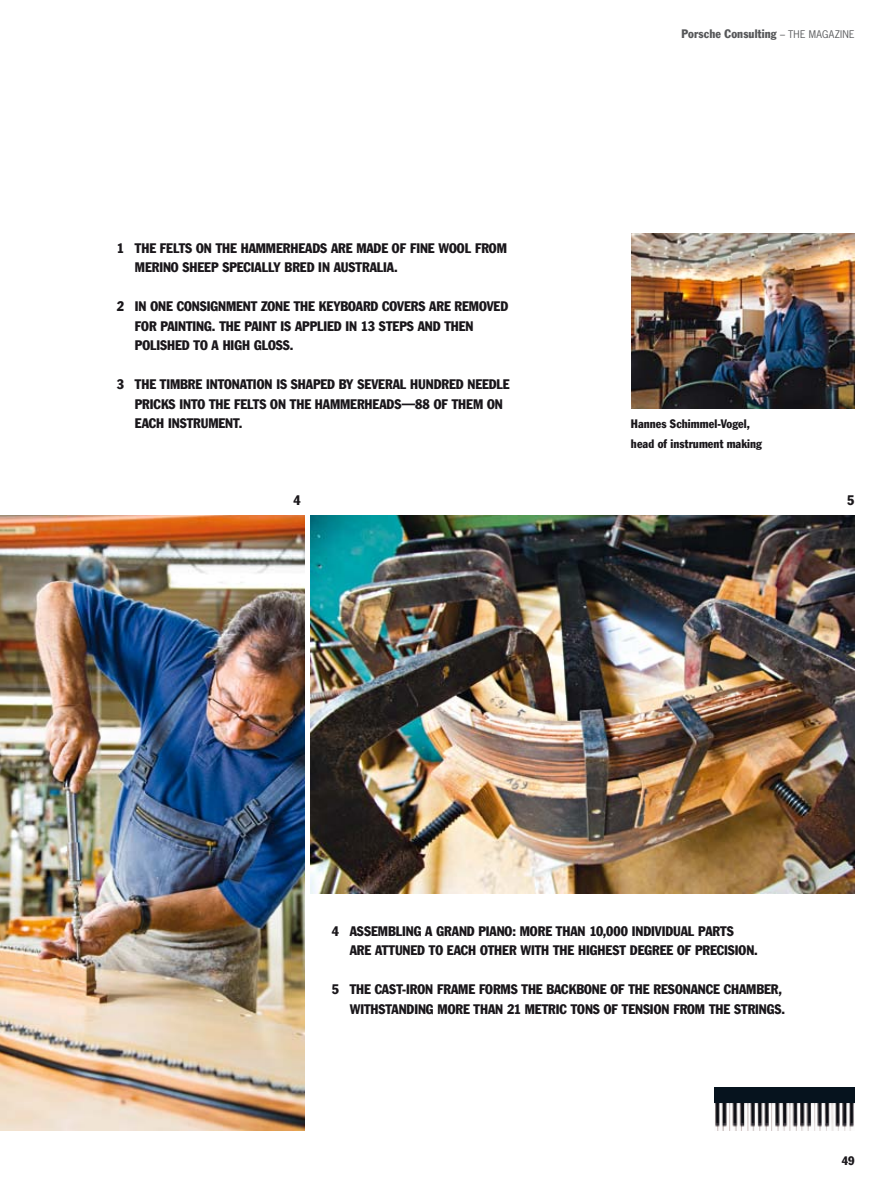
<style>
.page{position:relative;width:893px;height:1191px;background:#fff}
.page>*{position:absolute;margin:0;border:0;box-sizing:border-box;transform-origin:0 0}
.t1{font:condensed 13.5px/19.5px "Porsche Franklin Gothic";color:#1a171b}
.t2{font:condensed 12px/19.5px "Porsche Franklin Gothic";letter-spacing:.005em;color:#1a171b}
.t3{font:condensed 12px "Porsche Franklin Gothic";letter-spacing:.01em;color:#57585a}
.s1{font-family:"Porsche News Gothic";font-stretch:normal;font-size:9.9px}
</style>
<div class="page">
<img style="left:714px;top:1102px;width:141px;height:28px">
<div style="left:714px;top:1087px;width:141px;height:15px;background:#06131e"></div>
<img style="left:0;top:515px;width:304px;height:615px">
<img style="left:310px;top:515px;width:545px;height:379px">
<img style="left:631px;top:233px;width:224px;height:176px">
<p class="t1" style="left:135px;top:238px;width:373px;text-indent:-18px">1 THE FELTS ON THE HAMMERHEADS ARE MADE OF FINE WOOL FROM<br>MERINO SHEEP SPECIALLY BRED IN AUSTRALIA.</p>
<p class="t1" style="left:135px;top:297px;width:375px;text-indent:-18px">2 IN ONE CONSIGNMENT ZONE THE KEYBOARD COVERS ARE REMOVED<br>FOR PAINTING. THE PAINT IS APPLIED IN 13 STEPS AND THEN<br>POLISHED TO A HIGH GLOSS.</p>
<p class="t1" style="left:135px;top:375px;width:376px;text-indent:-18px">3 THE TIMBRE INTONATION IS SHAPED BY SEVERAL HUNDRED NEEDLE<br>PRICKS INTO THE FELTS ON THE HAMMERHEADS—88 OF THEM ON<br>EACH INSTRUMENT.</p>
<p class="t3" style="left:681px;top:27px;width:175px">PORSCHE CONSULTING <span class="s1">– the MAGAZINe</span></p>
<p class="t2" style="left:631px;top:414px;width:133px">HANNES SCHIMMEL-VOGEL,<br>HEAD OF INSTRUMENT MAKING</p>
<p class="t1" style="left:293px;top:490px;width:9px">4</p>
<p class="t1" style="left:847px;top:490px;width:9px">5</p>
<p class="t1" style="left:350px;top:921px;width:410px;text-indent:-18px">4 ASSEMBLING A GRAND PIANO: MORE THAN 10,000 INDIVIDUAL PARTS<br>ARE ATTUNED TO EACH OTHER WITH THE HIGHEST DEGREE OF PRECISION.</p>
<p class="t1" style="left:332px;top:979px;width:455px;text-align:right">5 THE CAST-IRON FRAME FORMS THE BACKBONE OF THE RESONANCE CHAMBER,<br>WITHSTANDING MORE THAN 21 METRIC TONS OF TENSION FROM THE STRINGS.</p>
<p class="t2" style="left:842px;top:1151px;width:14px">49</p>
</div>
